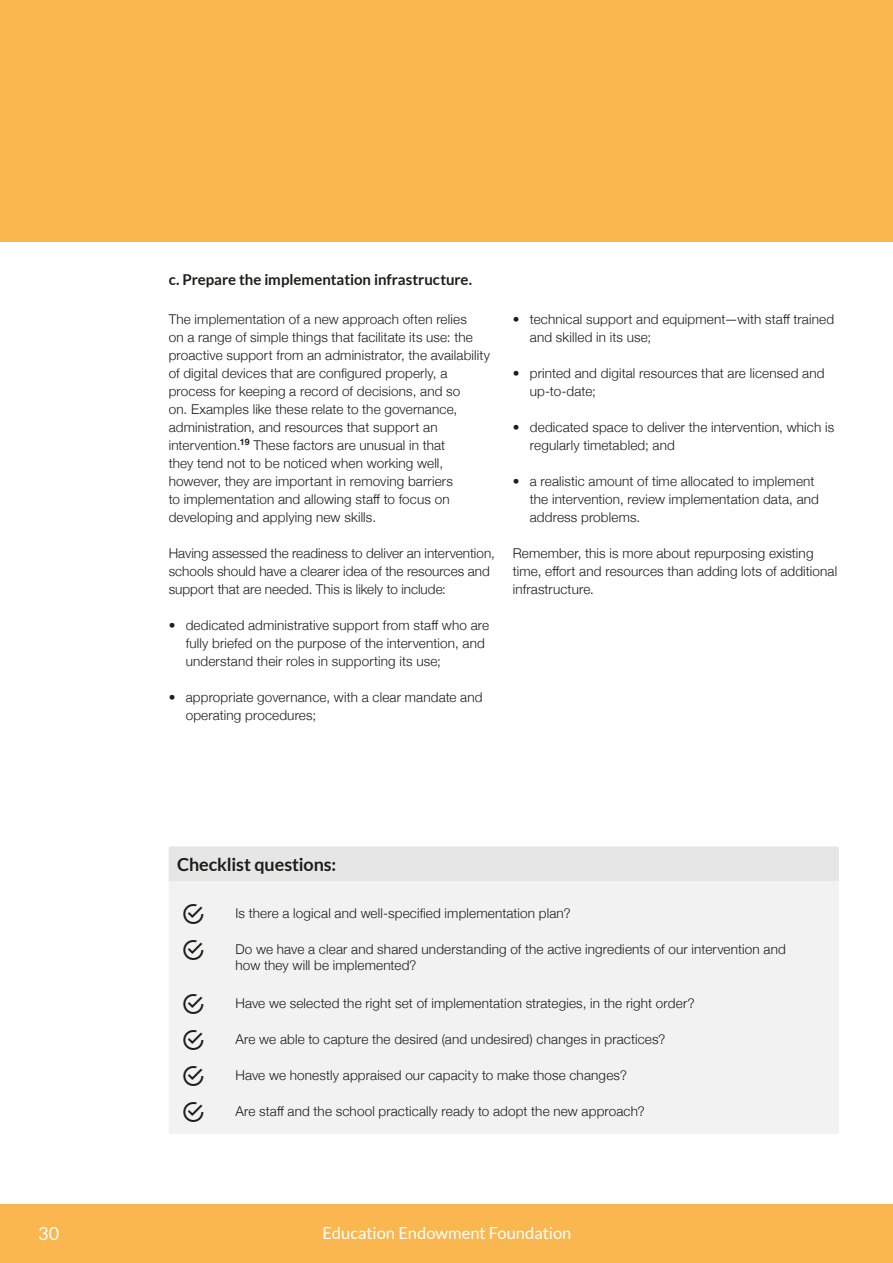
<style>
.page{position:relative;width:893px;height:1263px;background:#fff}
.page>*{position:absolute;margin:0;border:0;box-sizing:border-box;transform-origin:0 0}
.t1{font:700 18px "Lato";letter-spacing:-.005em;color:#1d1d1b}
.t2{font:18px "Lato";color:#fff}
.t3{font:16.5px "Lato";color:#fff}
.t4{font:700 15px "Lato";color:#1d1d1b}
.t5{font:300 13.5px/18px "Helvetica Neue";letter-spacing:.01em;color:#1d1d1b}
</style>
<div class="page">
<div style="left:0;top:0;width:893px;height:242px;background:#fab750"></div>
<div style="left:0;top:1205px;width:893px;height:58px;background:#fab750"></div>
<div style="left:169px;top:881px;width:670px;height:253px;background:#f3f2f2"></div>
<div style="left:169px;top:846px;width:670px;height:35px;background:#e7e6e6"></div>
<svg style="left:183px;top:903px;width:20px;height:20px"></svg>
<svg style="left:183px;top:939px;width:20px;height:20px"></svg>
<svg style="left:183px;top:993px;width:20px;height:20px"></svg>
<svg style="left:183px;top:1029px;width:20px;height:20px"></svg>
<svg style="left:183px;top:1065px;width:20px;height:20px"></svg>
<svg style="left:183px;top:1101px;width:20px;height:20px"></svg>
<p class="t4" style="left:169px;top:271px;width:305px">c. Prepare the implementation infrastructure.</p>
<p class="t5" style="left:169px;top:309px;width:323px">The implementation of a new approach often relies<br>on a range of simple things that facilitate its use: the proactive support from an administrator, the availability of digital devices that are configured properly, a process for keeping a record of decisions, and so<br>on. Examples like these relate to the governance, administration, and resources that support an intervention.<sup>19</sup> These factors are unusual in that<br>they tend not to be noticed when working well, however, they are important in removing barriers<br>to implementation and allowing staff to focus on developing and applying new skills.</p>
<p class="t5" style="left:169px;top:543px;width:328px">Having assessed the readiness to deliver an intervention, schools should have a clearer idea of the resources and support that are needed. This is likely to include:</p>
<p class="t5" style="left:186px;top:615px;width:305px;text-indent:-17px">• dedicated administrative support from staff who are fully briefed on the purpose of the intervention, and understand their roles in supporting its use;</p>
<p class="t5" style="left:186px;top:687px;width:298px;text-indent:-17px">• appropriate governance, with a clear mandate and operating procedures;</p>
<p class="t5" style="left:530px;top:309px;width:306px;text-indent:-17px">• technical support and equipment—with staff trained and skilled in its use;</p>
<p class="t5" style="left:530px;top:363px;width:296px;text-indent:-17px">• printed and digital resources that are licensed and up-to-date;</p>
<p class="t5" style="left:530px;top:417px;width:306px;text-indent:-17px">• dedicated space to deliver the intervention, which is regularly timetabled; and</p>
<p class="t5" style="left:530px;top:471px;width:291px;text-indent:-17px">• a realistic amount of time allocated to implement the intervention, review implementation data, and address problems.</p>
<p class="t5" style="left:513px;top:543px;width:326px">Remember, this is more about repurposing existing time, effort and resources than adding lots of additional infrastructure.</p>
<h1 class="t1" style="left:177px;top:854px;width:161px">Checklist questions:</h1>
<p class="t5" style="left:235px;top:903px;width:337px">Is there a logical and well-specified implementation plan?</p>
<p class="t5" style="left:235px;top:940px;width:552px;line-height:16.2px">Do we have a clear and shared understanding of the active ingredients of our intervention and how they will be implemented?</p>
<p class="t5" style="left:235px;top:993px;width:461px">Have we selected the right set of implementation strategies, in the right order?</p>
<p class="t5" style="left:235px;top:1029px;width:432px">Are we able to capture the desired (and undesired) changes in practices?</p>
<p class="t5" style="left:235px;top:1065px;width:393px">Have we honestly appraised our capacity to make those changes?</p>
<p class="t5" style="left:235px;top:1101px;width:411px">Are staff and the school practically ready to adopt the new approach?</p>
<h1 class="t2" style="left:38px;top:1224px;width:22px">30</h1>
<p class="t3" style="left:322px;top:1224px;width:251px">Education Endowment Foundation</p>
</div>
